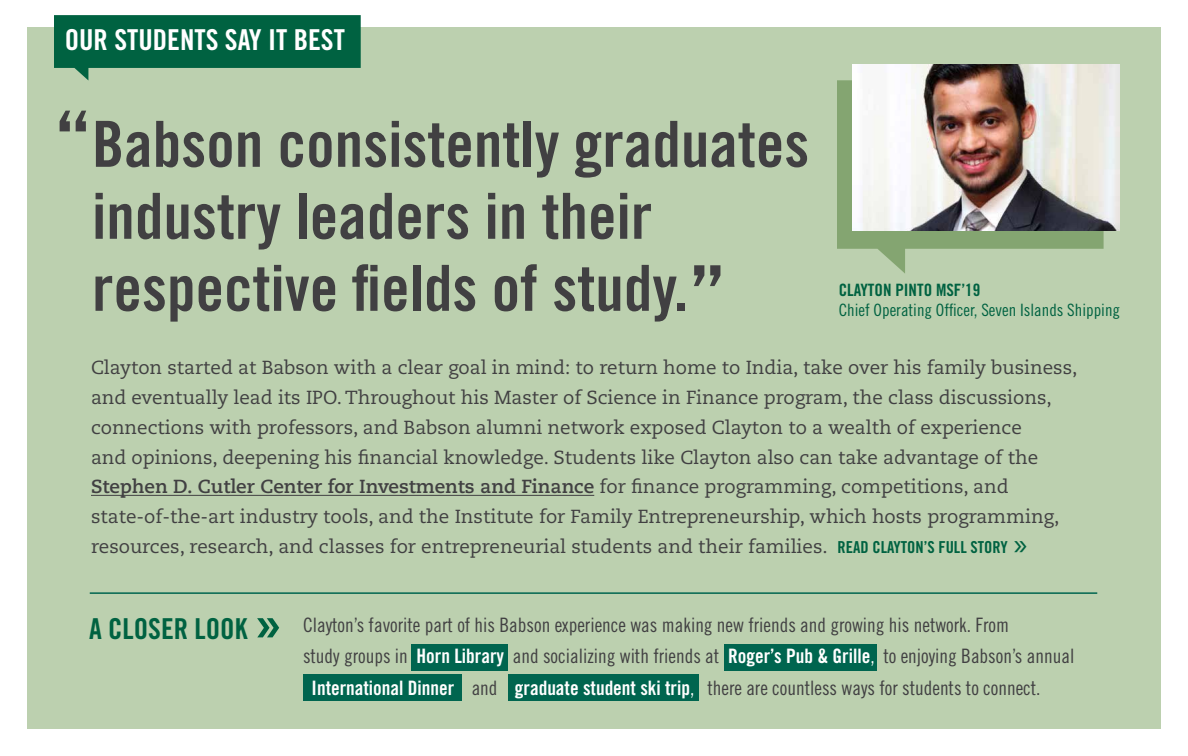
<style>
.page{position:relative;width:1188px;height:756px;background:#fff}
.page>*{position:absolute;margin:0;border:0;box-sizing:border-box;transform-origin:0 0}
.t1{font:63.6px/72px "Trade Gothic LT Std Bd Cn 20";color:#414042}
.t2{font:28.8px "Trade Gothic LT Std Bd Cn 20";color:#fff}
.t3{font:28.8px "Trade Gothic LT Std Bd Cn 20";color:#006241}
.t4{font:19.8px "Trade Gothic LT Std Cn 18";color:#414042}
.t5{font:18.9px/29.8px "Caecilia LT Std";color:#414042}
.t6{font:16.95px "Trade Gothic LT Std Cn 18";color:#006241}
.t7{font:16.95px "Trade Gothic LT Std Bd Cn 20";color:#006241}
.s1{font-size:85.95px}
.s2{font-weight:700}
.s3{font-family:"Trade Gothic LT Std Bd Cn 20";font-size:16.5px;color:#006241}
.s4{font-family:"Trade Gothic LT Std Cn 18";font-size:36px;color:#006241}
.s5{font-size:62.4px}
.s6{font-family:"Trade Gothic LT Std Bd Cn 20";color:#fff}
.s7{color:#fff}
</style>
<div class="page">
<div style="left:27px;top:27px;width:1134px;height:702px;background:#bcd0af"></div>
<div style="left:508px;top:675px;width:190px;height:26px;background:#00654f"></div>
<div style="left:724px;top:645px;width:153px;height:26px;background:#00654f"></div>
<div style="left:412px;top:645px;width:96px;height:26px;background:#00654f"></div>
<div style="left:303px;top:675px;width:159px;height:26px;background:#00654f"></div>
<svg style="left:54px;top:15px;width:307px;height:65px"></svg>
<hr style="left:91px;top:495px;width:503px;height:1px;background:#414042">
<hr style="left:90px;top:592px;width:1007px;height:2px;background:#00654f">
<svg style="left:837px;top:80px;width:267px;height:194px;fill:#84a571"></svg>
<img style="left:853px;top:64px;width:266px;height:167px">
<h2 class="t2" style="left:65px;top:23px;width:282px">OUR STUDENTS SAY IT BEST</h2>
<h1 class="t1" style="left:92px;top:108px;width:719px;text-indent:-39px"><span class="s1">“</span>Babson consistently graduates industry leaders in their respective fields of study.<span class="s1">”</span></h1>
<p class="t5" style="left:91px;top:353px;width:988px">Clayton started at Babson with a clear goal in mind: to return home to India, take over his family business, and eventually lead its IPO. Throughout his Master of Science in Finance program, the class discussions, connections with professors, and Babson alumni network exposed Clayton to a wealth of experience<br>and opinions, deepening his financial knowledge. Students like Clayton also can take advantage of the <span class="s2">Stephen D. Cutler Center for Investments and Finance</span> for finance programming, competitions, and state-of-the-art industry tools, and the Institute for Family Entrepreneurship, which hosts programming, resources, research, and classes for entrepreneurial students and their families. <span class="s3">READ CLAYTON’S FULL STORY</span> <span class="s4">»</span></p>
<p class="t7" style="left:839px;top:279px;width:143px">CLAYTON PINTO MSF’19</p>
<p class="t6" style="left:839px;top:300px;width:283px">Chief Operating Officer, Seven Islands Shipping</p>
<h2 class="t3" style="left:89px;top:611px;width:195px">A CLOSER LOOK <span class="s5">»</span></h2>
<p class="t4" style="left:303px;top:613px;width:708px">Clayton’s favorite part of his Babson experience was making new friends and growing his network. From</p>
<p class="t4" style="left:303px;top:644px;width:773px">study groups in <span class="s6">Horn Library</span> and socializing with friends at <span class="s6">Roger’s Pub &amp; Grille</span><span class="s7">,</span> to enjoying Babson’s annual</p>
<p class="t4" style="left:312px;top:676px;width:730px"><span class="s6">International Dinner</span> and <span class="s6">graduate student ski trip</span><span class="s7">,</span> there are countless ways for students to connect.</p>
</div>
